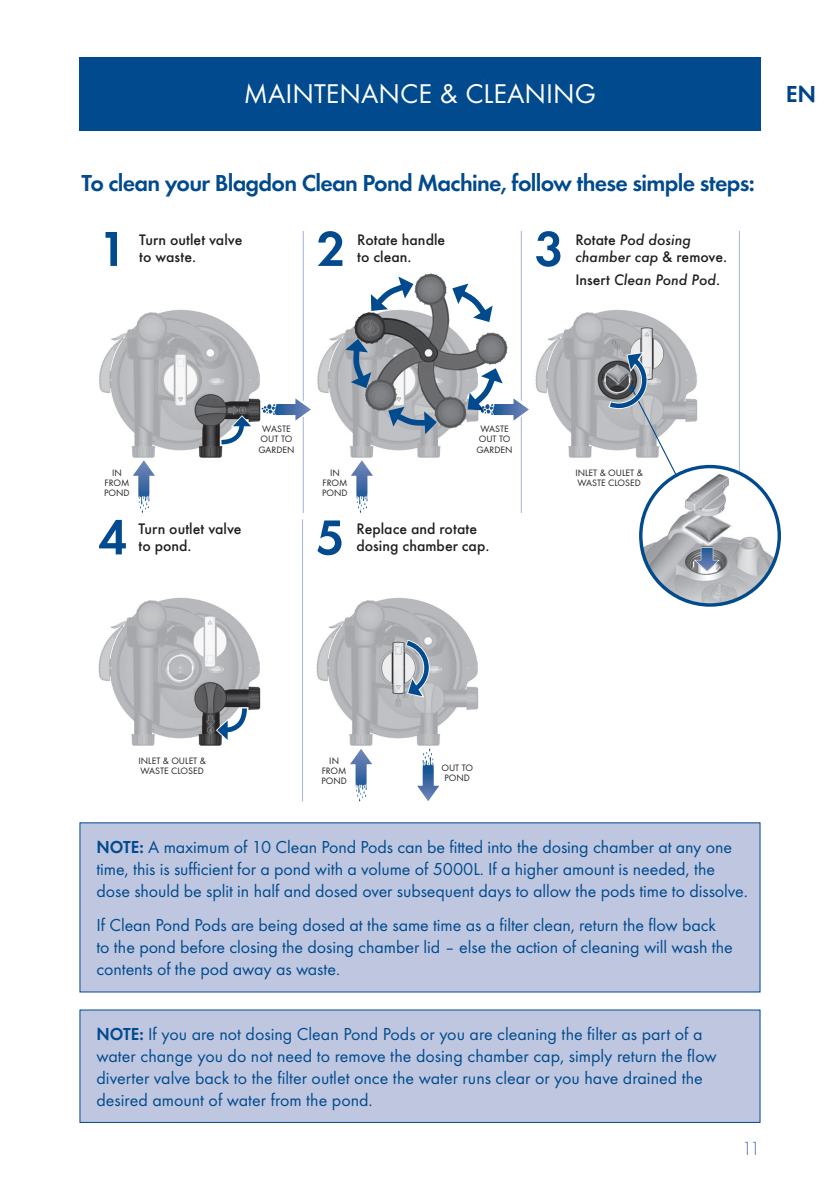
<style>
.page{position:relative;width:840px;height:1191px;background:#fff}
.page>*{position:absolute;margin:0;border:0;box-sizing:border-box;transform-origin:0 0}
.t1{font:600 50.8px "Futura T";color:#004a8d}
.t2{font:28px "Futura T";color:#fff}
.t3{font:600 24px "Futura T";letter-spacing:-.03em;color:#004a8d}
.t4{font:600 24px "Futura T";color:#004389}
.t5{font:300 19.6px "Futura T";color:#476da6}
.t6{font:18px/22px "Futura T";letter-spacing:-.005em;color:#004a8d}
.t7{font:500 15.8px "Futura T";color:#231f20}
.t8{font:italic 500 15.8px/17px "Futura T";color:#231f20}
.t9{font:9.6px/10.2px "Futura T";color:#231f20;text-align:center}
.s1{font-style:normal}
.s2{font-weight:600}
</style>
<div class="page">
<div style="left:79px;top:57px;width:681px;height:73px;background:#004a8d"></div>
<img style="left:322px;top:597px;width:157px;height:205px">
<img style="left:540px;top:238px;width:200px;height:227px">
<img style="left:99px;top:309px;width:159px;height:149px">
<img style="left:258px;top:238px;width:282px;height:275px">
<img style="left:98px;top:597px;width:224px;height:205px">
<svg style="left:133px;top:460px;width:22px;height:53px"></svg>
<svg style="left:261px;top:398px;width:50px;height:22px"></svg>
<svg style="left:350px;top:460px;width:23px;height:53px"></svg>
<svg style="left:417px;top:748px;width:22px;height:53px"></svg>
<svg style="left:350px;top:748px;width:22px;height:53px"></svg>
<hr style="left:302px;top:231px;width:2px;height:170px;background:#b0bbd8">
<hr style="left:520px;top:231px;width:1px;height:170px;background:#b0bbd8">
<hr style="left:738px;top:231px;width:1px;height:282px;background:#b0bbd8">
<hr style="left:302px;top:519px;width:1px;height:282px;background:#b0bbd8">
<svg style="left:368px;top:276px;width:45px;height:37px"></svg>
<svg style="left:451px;top:283px;width:42px;height:40px"></svg>
<svg style="left:387px;top:407px;width:49px;height:27px"></svg>
<img style="left:642px;top:465px;width:138px;height:141px">
<div style="left:638px;top:465px;width:142px;height:141px;border:3px solid #004a8d;border-radius:50%"></div>
<svg style="left:465px;top:368px;width:63px;height:52px"></svg>
<hr style="left:302px;top:417px;width:2px;height:96px;background:#b0bbd8">
<hr style="left:520px;top:417px;width:1px;height:96px;background:#b0bbd8">
<div style="left:79px;top:822px;width:681px;height:170px;background:#bfc7e0"></div>
<div style="left:79px;top:1009px;width:681px;height:114px;background:#bfc7e0;border:1px solid #004a8d"></div>
<svg style="left:345px;top:339px;width:26px;height:50px"></svg>
<svg style="left:214px;top:415px;width:39px;height:33px"></svg>
<svg style="left:216px;top:701px;width:35px;height:41px"></svg>
<svg style="left:399px;top:635px;width:33px;height:63px;background:#a3b0be"></svg>
<svg style="left:601px;top:350px;width:76px;height:126px"></svg>
<svg style="left:693px;top:547px;width:26px;height:25px"></svg>
<p class="t2" style="left:243px;top:78px;width:354px">MAINTENANCE &amp; CLEANING</p>
<p class="t3" style="left:81px;top:168px;width:674px">To clean your Blagdon Clean Pond Machine, follow these simple steps:</p>
<p class="t1" style="left:99px;top:219px;width:30px">1</p>
<p class="t7" style="left:139px;top:231px;width:105px">Turn outlet valve</p>
<p class="t7" style="left:139px;top:248px;width:58px">to waste.</p>
<p class="t1" style="left:317px;top:219px;width:30px">2</p>
<p class="t7" style="left:357px;top:231px;width:89px">Rotate handle</p>
<p class="t7" style="left:357px;top:248px;width:56px">to clean.</p>
<p class="t1" style="left:534px;top:219px;width:30px">3</p>
<p class="t8" style="left:575px;top:231px;width:153px"><span class="s1">Rotate</span> Pod dosing chamber cap <span class="s1">&amp; remove.</span></p>
<p class="t8" style="left:575px;top:271px;width:146px"><span class="s1">Insert</span> Clean Pond Pod<span class="s1">.</span></p>
<p class="t4" style="left:785px;top:80px;width:32px">EN</p>
<p class="t9" style="left:104px;top:467px;width:27px">IN<br>FROM<br>POND</p>
<p class="t1" style="left:98px;top:507px;width:30px">4</p>
<p class="t7" style="left:138px;top:519px;width:105px">Turn outlet valve</p>
<p class="t7" style="left:138px;top:536px;width:55px">to pond.</p>
<p class="t9" style="left:258px;top:424px;width:37px">WASTE<br>OUT TO<br>GARDEN</p>
<p class="t9" style="left:476px;top:424px;width:37px">WASTE<br>OUT TO<br>GARDEN</p>
<p class="t9" style="left:322px;top:467px;width:27px">IN<br>FROM<br>POND</p>
<p class="t1" style="left:316px;top:507px;width:30px">5</p>
<p class="t7" style="left:356px;top:519px;width:122px">Replace and rotate</p>
<p class="t7" style="left:356px;top:536px;width:134px">dosing chamber cap.</p>
<p class="t9" style="left:575px;top:467px;width:69px;text-align:left">INLET &amp; OULET &amp;<br>WASTE CLOSED</p>
<p class="t9" style="left:138px;top:755px;width:69px;text-align:left">INLET &amp; OULET &amp;<br>WASTE CLOSED</p>
<p class="t9" style="left:321px;top:755px;width:27px">IN<br>FROM<br>POND</p>
<p class="t9" style="left:441px;top:762px;width:33px">OUT TO<br>POND</p>
<p class="t6" style="left:96px;top:836px;width:652px"><span class="s2">NOTE:</span> A maximum of 10 Clean Pond Pods can be fitted into the dosing chamber at any one time, this is sufficient for a pond with a volume of 5000L. If a higher amount is needed, the dose should be split in half and dosed over subsequent days to allow the pods time to dissolve.</p>
<p class="t6" style="left:96px;top:913px;width:637px">If Clean Pond Pods are being dosed at the same time as a filter clean, return the flow back to the pond before closing the dosing chamber lid – else the action of cleaning will wash the contents of the pod away as waste.</p>
<p class="t6" style="left:96px;top:1023px;width:621px"><span class="s2">NOTE:</span> If you are not dosing Clean Pond Pods or you are cleaning the filter as part of a water change you do not need to remove the dosing chamber cap, simply return the flow diverter valve back to the filter outlet once the water runs clear or you have drained the desired amount of water from the pond.</p>
<p class="t5" style="left:741px;top:1136px;width:20px">11</p>
</div>
